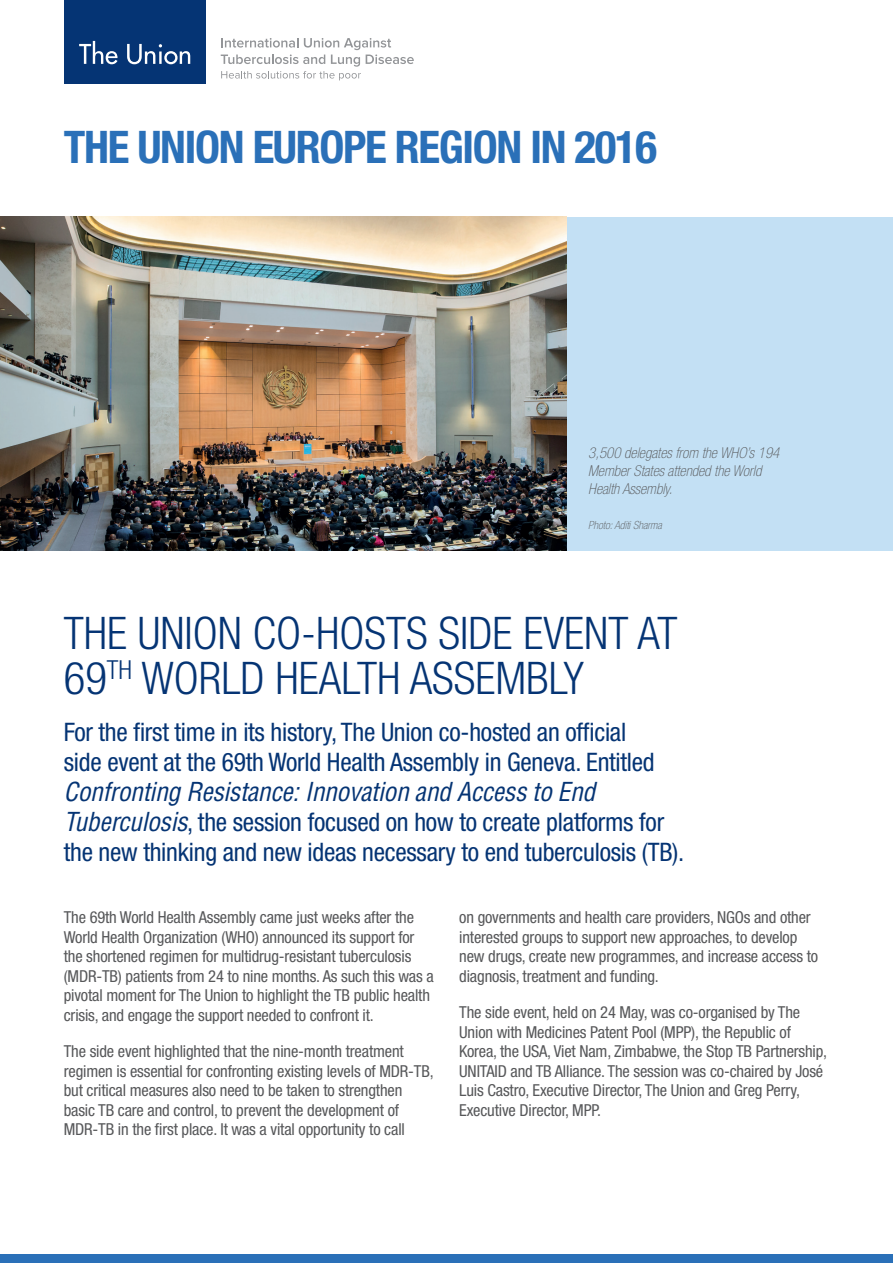
<style>
.page{position:relative;width:893px;height:1263px;background:#fff}
.page>*{position:absolute;margin:0;border:0;box-sizing:border-box;transform-origin:0 0}
.t1{font:300 condensed 45px/45px "Helvetica Neue LT Pro";color:#053474}
.t2{font:700 condensed 45px "Helvetica Neue";letter-spacing:-.03em;color:#2a70b8}
.t3{font:condensed 25.5px/30px "Helvetica Neue";letter-spacing:-.01em;color:#053474}
.t4{font:italic condensed 25.5px "Helvetica";letter-spacing:-.01em;color:#053474}
.t5{font:condensed 16.5px/19.5px "Helvetica Neue";letter-spacing:-.01em;color:#57585a}
.t6{font:italic 100 condensed 15px/18px "Helvetica Neue";color:#57585a}
.t7{font:italic 100 condensed 11.25px "Helvetica Neue";color:#57585a}
.s1{font-family:"Helvetica";font-style:italic}
</style>
<div class="page">
<div style="left:0;top:217px;width:893px;height:333px;background:#c3e0f4"></div>
<div style="left:0;top:1254px;width:893px;height:9px;background:#2a70b8"></div>
<img style="left:0;top:217px;width:567px;height:333px">
<div style="left:64px;top:0;width:142px;height:84px;background:#053474"></div>
<svg style="left:79px;top:41px;width:38px;height:23px"></svg>
<svg style="left:127px;top:44px;width:63px;height:20px"></svg>
<svg style="left:221px;top:38px;width:193px;height:42px"></svg>
<h1 class="t2" style="left:64px;top:119px;width:595px">THE UNION EUROPE REGION IN 2016</h1>
<p class="t6" style="left:588px;top:443px;width:193px">3,500 delegates from the WHO’s 194<br>Member States attended the World<br>Health Assembly.</p>
<p class="t7" style="left:588px;top:519px;width:75px">Photo: Aditi Sharma</p>
<h1 class="t1" style="left:64px;top:610px;width:615px">THE UNION CO-HOSTS SIDE EVENT AT<br>69<sup>TH</sup> WORLD HEALTH ASSEMBLY</h1>
<h2 class="t3" style="left:64px;top:716px;width:592px">For the first time in its history, The Union co-hosted an official side event at the 69th World Health Assembly in Geneva. Entitled</h2>
<h2 class="t4" style="left:64px;top:775px;width:533px">Confronting Resistance: Innovation and Access to End</h2>
<h2 class="t3" style="left:64px;top:806px;width:622px"><span class="s1">Tuberculosis</span>, the session focused on how to create platforms for the new thinking and new ideas necessary to end tuberculosis (TB).</h2>
<p class="t5" style="left:64px;top:907px;width:371px">The 69th World Health Assembly came just weeks after the World Health Organization (WHO) announced its support for the shortened regimen for multidrug-resistant tuberculosis (MDR-TB) patients from 24 to nine months. As such this was a pivotal moment for The Union to highlight the TB public health crisis, and engage the support needed to confront it.</p>
<p class="t5" style="left:64px;top:1041px;width:371px">The side event highlighted that the nine-month treatment regimen is essential for confronting existing levels of MDR-TB, but critical measures also need to be taken to strengthen basic TB care and control, to prevent the development of MDR-TB in the first place. It was a vital opportunity to call</p>
<p class="t5" style="left:459px;top:907px;width:360px">on governments and health care providers, NGOs and other interested groups to support new approaches, to develop new drugs, create new programmes, and increase access to diagnosis, treatment and funding.</p>
<p class="t5" style="left:459px;top:1002px;width:369px">The side event, held on 24 May, was co-organised by The Union with Medicines Patent Pool (MPP), the Republic of Korea, the USA, Viet Nam, Zimbabwe, the Stop TB Partnership, UNITAID and TB Alliance. The session was co-chaired by José Luis Castro, Executive Director, The Union and Greg Perry, Executive Director, MPP.</p>
</div>
